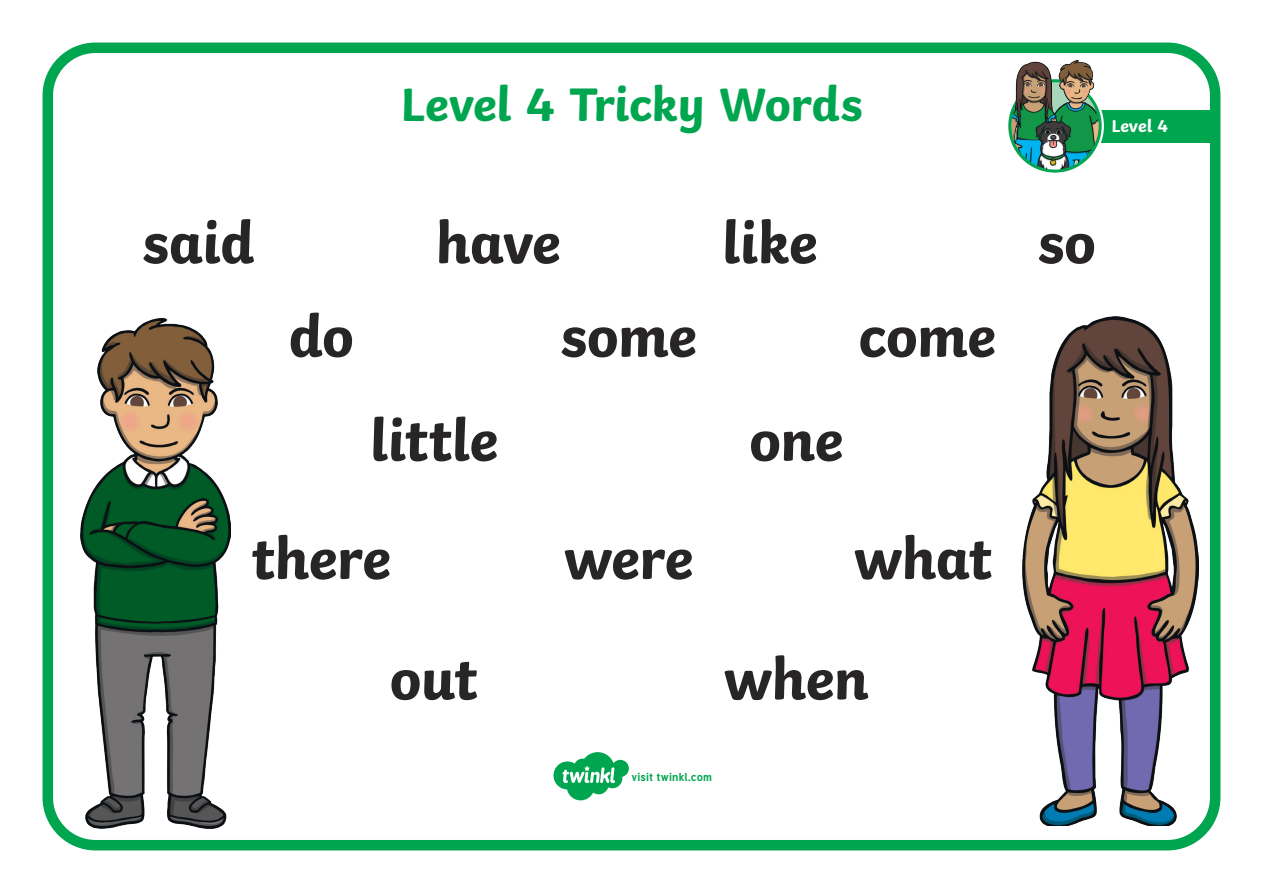
<style>
.page{position:relative;width:1263px;height:893px;background:#fff}
.page>*{position:absolute;margin:0;border:0;box-sizing:border-box;transform-origin:0 0}
.Heading_1{font:700 60px "Twinkl";letter-spacing:-.01em;color:#282526}
.Heading_1-2{font:700 49.5px "Twinkl";letter-spacing:-.01em;color:#00a54f}
.KS1_Body_Copy{font:700 18px "Twinkl";color:#fff}
.t1{font:700 11.4px "Tuffy";letter-spacing:.015em;color:#00a54f}
</style>
<div class="page">
<div style="left:43px;top:43px;width:1177px;height:807px;border:10px solid #00a54f;border-radius:48px"></div>
<div style="left:1086px;top:110px;width:124px;height:33px;background:#00a54f"></div>
<div style="left:1006px;top:77px;width:98px;height:98px;border:8px solid #fff;border-radius:50%"></div>
<img style="left:1010px;top:81px;width:90px;height:90px;border-radius:44px">
<div style="left:1008px;top:79px;width:94px;height:94px;border:3px solid #00a54f;border-radius:50%"></div>
<img style="left:1015px;top:61px;width:80px;height:79px">
<img style="left:81px;top:319px;width:150px;height:509px">
<img style="left:1022px;top:317px;width:176px;height:509px">
<svg style="left:553px;top:752px;width:76px;height:48px"></svg>
<p class="Heading_1-2" style="left:400px;top:63px;width:464px">Level 4 Tricky Words</p>
<p class="Heading_1" style="left:142px;top:193px;width:114px">said</p>
<p class="Heading_1" style="left:721px;top:193px;width:97px">like</p>
<p class="Heading_1" style="left:435px;top:193px;width:126px">have</p>
<p class="Heading_1" style="left:288px;top:287px;width:67px">do</p>
<p class="Heading_1" style="left:560px;top:287px;width:138px">some</p>
<p class="Heading_1" style="left:858px;top:287px;width:139px">come</p>
<p class="Heading_1" style="left:369px;top:391px;width:130px">little</p>
<p class="Heading_1" style="left:749px;top:391px;width:95px">one</p>
<p class="Heading_1" style="left:252px;top:509px;width:140px">there</p>
<p class="Heading_1" style="left:564px;top:509px;width:131px">were</p>
<p class="Heading_1" style="left:854px;top:509px;width:140px">what</p>
<p class="Heading_1" style="left:390px;top:629px;width:90px">out</p>
<p class="Heading_1" style="left:724px;top:629px;width:147px">when</p>
<p class="t1" style="left:631px;top:768px;width:82px">visit twinkl.com</p>
<p class="KS1_Body_Copy" style="left:1111px;top:111px;width:58px">Level 4</p>
<p class="Heading_1" style="left:1037px;top:193px;width:60px">so</p>
</div>
